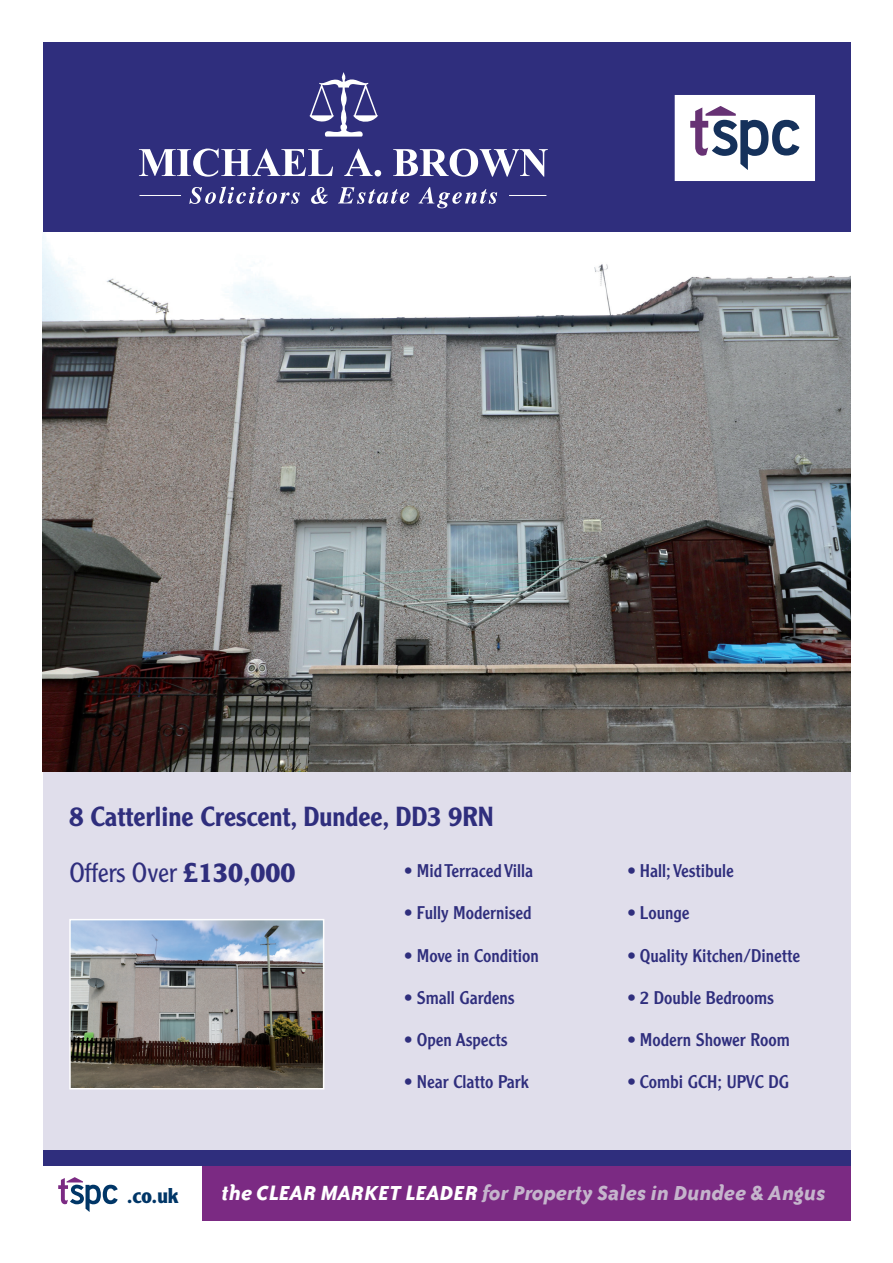
<style>
.page{position:relative;width:893px;height:1263px;background:#fff}
.page>*{position:absolute;margin:0;border:0;box-sizing:border-box;transform-origin:0 0}
.t1{font:500 27px/55.8px "Clearface Gothic LH";color:#2f2e7d}
.t2{font:italic 700 23.55px "Bailey Sans ITC Std";color:#c5b5cc}
.t3{font:700 21px "Clearface Gothic LH";color:#003667}
.t4{font:18px "Clearface Gothic LH";color:#2f2e7d}
.s1{font-weight:300}
.s2{font-weight:700}
.s3{color:#fff}
</style>
<div class="page">
<div style="left:43px;top:43px;width:807px;height:189px;background:#2f2e7d"></div>
<div style="left:43px;top:772px;width:807px;height:386px;background:#e0deeb"></div>
<img style="left:43px;top:235px;width:807px;height:536px">
<div style="left:202px;top:1166px;width:648px;height:54px;background:#7b2a83"></div>
<svg style="left:58px;top:1177px;width:60px;height:35px"></svg>
<div style="left:43px;top:1150px;width:807px;height:16px;background:#2f2e7d"></div>
<img style="left:72px;top:922px;width:249px;height:164px">
<div style="left:69px;top:919px;width:255px;height:170px;border:2px solid #fff"></div>
<div style="left:675px;top:95px;width:140px;height:86px;background:#fff"></div>
<svg style="left:690px;top:106px;width:109px;height:64px"></svg>
<svg style="left:139px;top:149px;width:194px;height:28px"></svg>
<svg style="left:344px;top:149px;width:37px;height:27px"></svg>
<svg style="left:393px;top:149px;width:155px;height:28px"></svg>
<svg style="left:189px;top:187px;width:111px;height:17px"></svg>
<svg style="left:311px;top:187px;width:17px;height:17px"></svg>
<svg style="left:338px;top:187px;width:71px;height:17px"></svg>
<svg style="left:418px;top:187px;width:79px;height:21px"></svg>
<hr style="left:139px;top:195px;width:42px;height:1px;background:#fff">
<hr style="left:509px;top:195px;width:37px;height:1px;background:#fff">
<svg style="left:309px;top:72px;width:69px;height:65px"></svg>
<h1 class="t1" style="left:69px;top:788px;width:426px">8 Catterline Crescent, Dundee, DD3 9RN<br><span class="s1">Offers Over</span> <span class="s2">£130,000</span></h1>
<p class="t4" style="left:404px;top:859px;width:131px">• Mid Terraced Villa</p>
<p class="t4" style="left:404px;top:901px;width:129px">• Fully Modernised</p>
<p class="t4" style="left:404px;top:944px;width:136px">• Move in Condition</p>
<p class="t4" style="left:404px;top:986px;width:112px">• Small Gardens</p>
<p class="t4" style="left:404px;top:1028px;width:105px">• Open Aspects</p>
<p class="t4" style="left:404px;top:1071px;width:126px">• Near Clatto Park</p>
<p class="t4" style="left:627px;top:859px;width:108px">• Hall; Vestibule</p>
<p class="t4" style="left:627px;top:901px;width:64px">• Lounge</p>
<p class="t4" style="left:627px;top:944px;width:175px">• Quality Kitchen/Dinette</p>
<p class="t4" style="left:627px;top:986px;width:148px">• 2 Double Bedrooms</p>
<p class="t4" style="left:627px;top:1028px;width:164px">• Modern Shower Room</p>
<p class="t4" style="left:627px;top:1071px;width:164px">• Combi GCH; UPVC DG</p>
<p class="t3" style="left:127px;top:1183px;width:53px">.co.uk</p>
<h2 class="t2" style="left:222px;top:1181px;width:606px"><span class="s3">the CLEAR MARKET LEADER</span> for Property Sales in Dundee &amp; Angus</h2>
</div>
